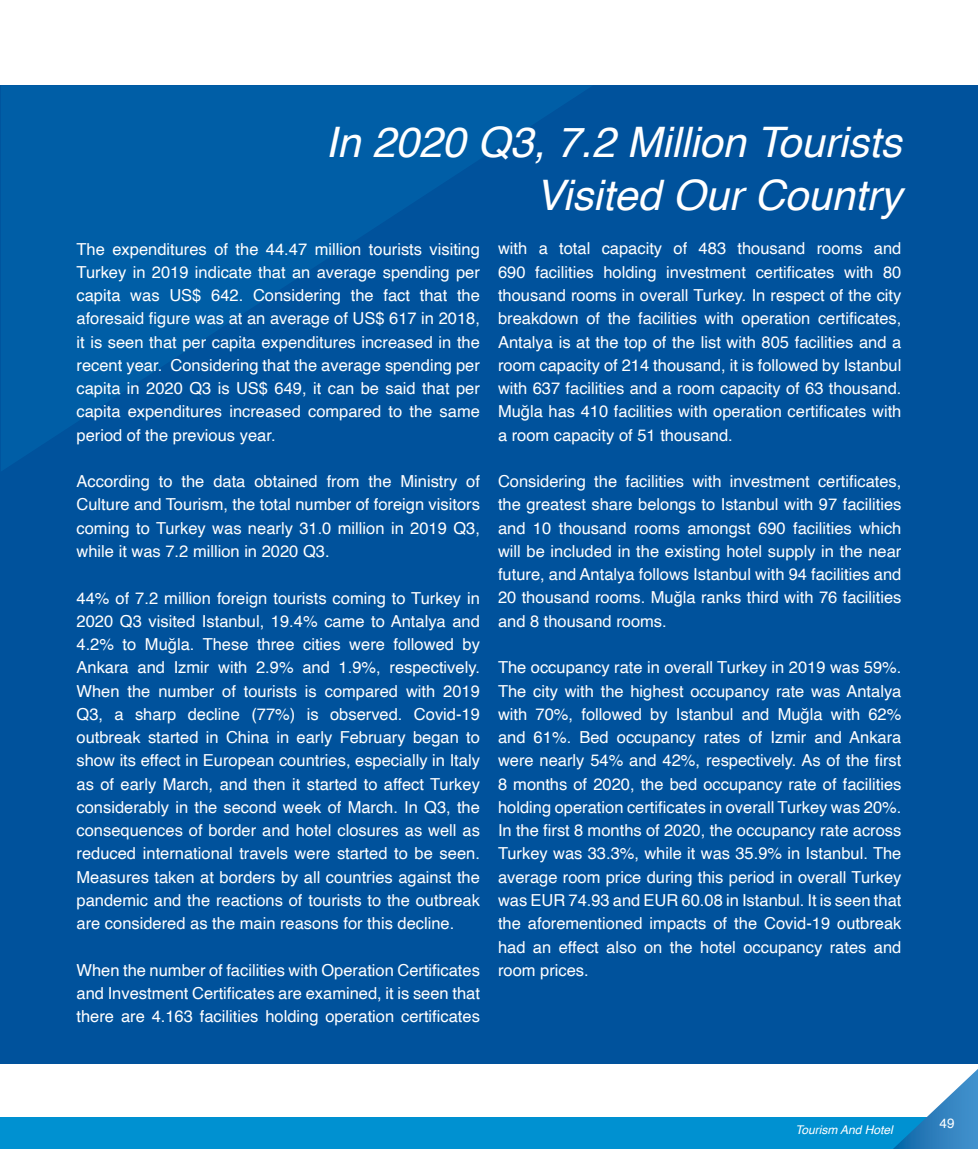
<style>
.page{position:relative;width:978px;height:1149px;background:#fff}
.page>*{position:absolute;margin:0;border:0;box-sizing:border-box;transform-origin:0 0}
.t1{font:italic 42px/52.5px "Helvetica";color:#fff;text-align:right}
.t2{font:16.5px/23.2px "Helvetica";color:#fff;text-align:justify}
.t3{font:13.5px "Helvetica";color:#fff}
.t4{font:italic 12px "Helvetica";color:#fff}
</style>
<div class="page">
<div style="left:0;top:1117px;width:978px;height:31px;background:#0091d1"></div>
<div style="left:1px;top:85px;width:977px;height:978px;background:#00529c"></div>
<svg style="left:1px;top:86px;width:590px;height:385px;fill:#005ea6"></svg>
<svg style="left:894px;top:1069px;width:84px;height:79px"></svg>
<h1 class="t1" style="left:326px;top:117px;width:577px">In 2020 Q3, 7.2 Million Tourists<br>Visited Our Country</h1>
<p class="t2" style="left:77px;top:237px;width:405px">The expenditures of the 44.47 million tourists visiting Turkey in 2019 indicate that an average spending per capita was US$ 642. Considering the fact that the aforesaid figure was at an average of US$ 617 in 2018, it is seen that per capita expenditures increased in the recent year. Considering that the average spending per capita in 2020 Q3 is US$ 649, it can be said that per capita expenditures increased compared to the same period of the previous year.</p>
<p class="t2" style="left:77px;top:470px;width:405px">According to the data obtained from the Ministry of Culture and Tourism, the total number of foreign visitors coming to Turkey was nearly 31.0 million in 2019 Q3, while it was 7.2 million in 2020 Q3.</p>
<p class="t2" style="left:77px;top:586px;width:405px">44% of 7.2 million foreign tourists coming to Turkey in 2020 Q3 visited Istanbul, 19.4% came to Antalya and 4.2% to Muğla. These three cities were followed by Ankara and Izmir with 2.9% and 1.9%, respectively.<br>When the number of tourists is compared with 2019<br>Q3, a sharp decline (77%) is observed. Covid-19 outbreak started in China in early February began to show its effect in European countries, especially in Italy as of early March, and then it started to affect Turkey considerably in the second week of March. In Q3, the consequences of border and hotel closures as well as reduced international travels were started to be seen.<br>Measures taken at borders by all countries against the pandemic and the reactions of tourists to the outbreak are considered as the main reasons for this decline.</p>
<p class="t2" style="left:77px;top:958px;width:405px">When the number of facilities with Operation Certificates and Investment Certificates are examined, it is seen that there are 4.163 facilities holding operation certificates</p>
<p class="t2" style="left:498px;top:237px;width:405px">with a total capacity of 483 thousand rooms and 690 facilities holding investment certificates with 80 thousand rooms in overall Turkey. In respect of the city breakdown of the facilities with operation certificates, Antalya is at the top of the list with 805 facilities and a room capacity of 214 thousand, it is followed by Istanbul with 637 facilities and a room capacity of 63 thousand.<br>Muğla has 410 facilities with operation certificates with a room capacity of 51 thousand.</p>
<p class="t2" style="left:498px;top:470px;width:405px">Considering the facilities with investment certificates, the greatest share belongs to Istanbul with 97 facilities and 10 thousand rooms amongst 690 facilities which will be included in the existing hotel supply in the near future, and Antalya follows Istanbul with 94 facilities and 20 thousand rooms. Muğla ranks third with 76 facilities and 8 thousand rooms.</p>
<p class="t2" style="left:498px;top:656px;width:405px">The occupancy rate in overall Turkey in 2019 was 59%.<br>The city with the highest occupancy rate was Antalya with 70%, followed by Istanbul and Muğla with 62% and 61%. Bed occupancy rates of Izmir and Ankara were nearly 54% and 42%, respectively. As of the first 8 months of 2020, the bed occupancy rate of facilities holding operation certificates in overall Turkey was 20%.<br>In the first 8 months of 2020, the occupancy rate across Turkey was 33.3%, while it was 35.9% in Istanbul. The average room price during this period in overall Turkey was EUR 74.93 and EUR 60.08 in Istanbul. It is seen that the aforementioned impacts of the Covid-19 outbreak had an effect also on the hotel occupancy rates and room prices.</p>
<p class="t4" style="left:796px;top:1119px;width:99px">Tourism And Hotel</p>
<p class="t3" style="left:940px;top:1112px;width:17px">49</p>
</div>
